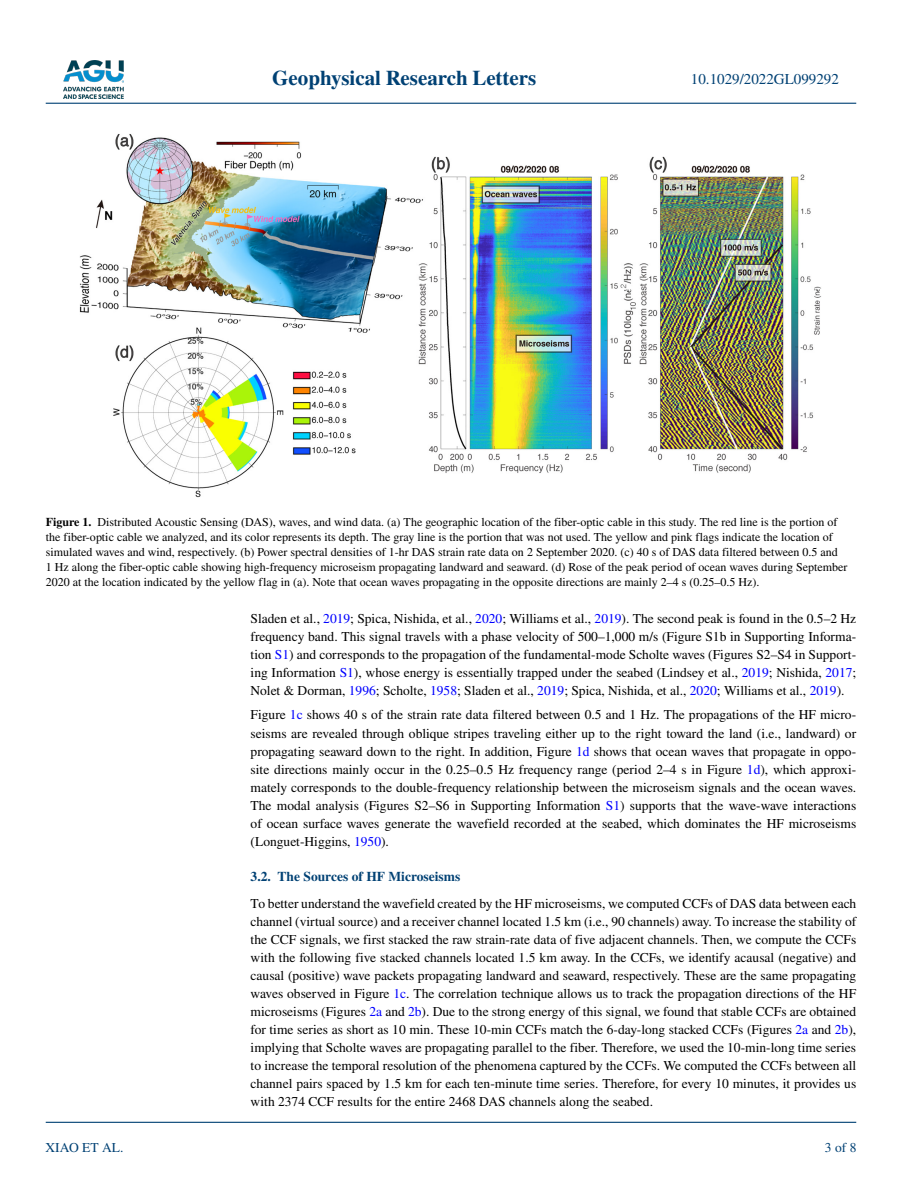
<style>
.page{position:relative;width:902px;height:1183px;background:#fff}
.page>*{position:absolute;margin:0;border:0;box-sizing:border-box;transform-origin:0 0}
.t1{font:700 21px "STIX";color:#004174}
.t2{font:15px "STIX";color:#004174}
.t3{font:13.5px/18px "STIX";color:#000;text-align:justify}
.t4{font:700 13.5px "STIX";color:#004174}
.t5{font:13.5px "STIX";color:#004174}
.t6{font:12px/15px "STIX";color:#000}
.s1{font-weight:700}
.s2{color:#00f}
</style>
<div class="page">
<img style="left:63px;top:60px;width:60px;height:39px">
<hr style="left:46px;top:103px;width:810px;height:1px;background:#004174">
<hr style="left:46px;top:1121px;width:810px;height:1px;background:#004174">
<img style="left:79px;top:134px;width:742px;height:363px">
<h1 class="t1" style="left:272px;top:66px;width:265px">Geophysical Research Letters</h1>
<p class="t2" style="left:691px;top:69px;width:149px">10.1029/2022GL099292</p>
<p class="t6" style="left:46px;top:515px;width:803px"><span class="s1">Figure 1.</span> Distributed Acoustic Sensing (DAS), waves, and wind data. (a) The geographic location of the fiber-optic cable in this study. The red line is the portion of the fiber-optic cable we analyzed, and its color represents its depth. The gray line is the portion that was not used. The yellow and pink flags indicate the location of simulated waves and wind, respectively. (b) Power spectral densities of 1-hr DAS strain rate data on 2 September 2020. (c) 40 s of DAS data filtered between 0.5 and<br>1 Hz along the fiber-optic cable showing high-frequency microseism propagating landward and seaward. (d) Rose of the peak period of ocean waves during September 2020 at the location indicated by the yellow flag in (a). Note that ocean waves propagating in the opposite directions are mainly 2–4 s (0.25–0.5 Hz).</p>
<p class="t5" style="left:45px;top:1138px;width:80px">XIAO ET AL.</p>
<p class="t3" style="left:250px;top:610px;width:607px">Sladen et al., <span class="s2">2019</span>; Spica, Nishida, et al., <span class="s2">2020</span>; Williams et al., <span class="s2">2019</span>). The second peak is found in the 0.5–2 Hz frequency band. This signal travels with a phase velocity of 500–1,000 m/s (Figure S1b in Supporting Informa&shy;tion <span class="s2">S1</span>) and corresponds to the propagation of the fundamental-mode Scholte waves (Figures S2–S4 in Support&shy;ing Information <span class="s2">S1</span>), whose energy is essentially trapped under the seabed (Lindsey et al., <span class="s2">2019</span>; Nishida, <span class="s2">2017</span>; Nolet &amp; Dorman, <span class="s2">1996</span>; Scholte, <span class="s2">1958</span>; Sladen et al., <span class="s2">2019</span>; Spica, Nishida, et al., <span class="s2">2020</span>; Williams et al., <span class="s2">2019</span>).</p>
<p class="t3" style="left:250px;top:706px;width:607px">Figure <span class="s2">1c</span> shows 40 s of the strain rate data filtered between 0.5 and 1 Hz. The propagations of the HF micro&shy;seisms are revealed through oblique stripes traveling either up to the right toward the land (i.e., landward) or propagating seaward down to the right. In addition, Figure <span class="s2">1d</span> shows that ocean waves that propagate in oppo&shy;site directions mainly occur in the 0.25–0.5 Hz frequency range (period 2–4 s in Figure <span class="s2">1d</span>), which approxi&shy;mately corresponds to the double-frequency relationship between the microseism signals and the ocean waves.<br>The modal analysis (Figures S2–S6 in Supporting Information <span class="s2">S1</span>) supports that the wave-wave interactions of ocean surface waves generate the wavefield recorded at the seabed, which dominates the HF microseisms (Longuet-Higgins, <span class="s2">1950</span>).</p>
<p class="t4" style="left:250px;top:868px;width:211px">3.2. The Sources of HF Microseisms</p>
<p class="t3" style="left:250px;top:895px;width:607px">To better understand the wavefield created by the HF microseisms, we computed CCFs of DAS data between each channel (virtual source) and a receiver channel located 1.5 km (i.e., 90 channels) away. To increase the stability of the CCF signals, we first stacked the raw strain-rate data of five adjacent channels. Then, we compute the CCFs with the following five stacked channels located 1.5 km away. In the CCFs, we identify acausal (negative) and causal (positive) wave packets propagating landward and seaward, respectively. These are the same propagating waves observed in Figure <span class="s2">1c</span>. The correlation technique allows us to track the propagation directions of the HF microseisms (Figures <span class="s2">2a</span> and <span class="s2">2b</span>). Due to the strong energy of this signal, we found that stable CCFs are obtained for time series as short as 10 min. These 10-min CCFs match the 6-day-long stacked CCFs (Figures <span class="s2">2a</span> and <span class="s2">2b</span>), implying that Scholte waves are propagating parallel to the fiber. Therefore, we used the 10-min-long time series to increase the temporal resolution of the phenomena captured by the CCFs. We computed the CCFs between all channel pairs spaced by 1.5 km for each ten-minute time series. Therefore, for every 10 minutes, it provides us with 2374 CCF results for the entire 2468 DAS channels along the seabed.</p>
<p class="t5" style="left:824px;top:1138px;width:33px">3 of 8</p>
</div>
